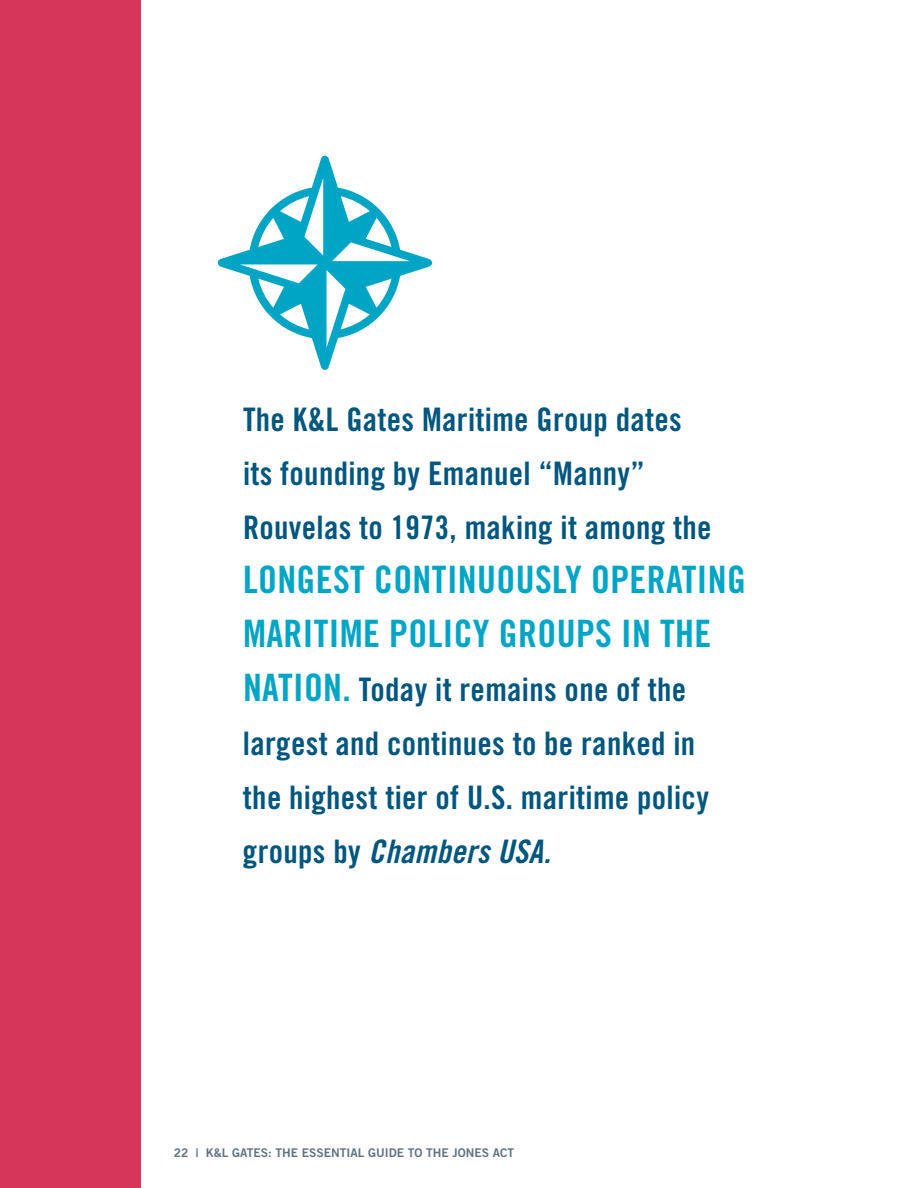
<style>
.page{position:relative;width:918px;height:1188px;background:#fff}
.page>*{position:absolute;margin:0;border:0;box-sizing:border-box;transform-origin:0 0}
.Main_Content{font:37.8px/54px "Trade Gothic LT Std Bd Cn 20";letter-spacing:.01em;color:#00a5c6}
.Main_Content-2{font:32.4px/54px "Trade Gothic LT Std Bd Cn 20";letter-spacing:.01em;color:#00567d}
.t1{font:12px "Trade Gothic LT Std Bd 2";color:#607482}
.s1{font-size:37.8px;color:#00a5c6}
.s2{font-family:"Trade Gothic LT Std Bd Cn 20 Obl"}
</style>
<div class="page">
<div style="left:0;top:0;width:140px;height:1188px;background:#d53659"></div>
<svg style="left:218px;top:156px;width:214px;height:214px"></svg>
<p class="Main_Content-2" style="left:243px;top:392px;width:470px">The K&amp;L Gates Maritime Group dates its founding by Emanuel “Manny”<br>Rouvelas to 1973, making it among the</p>
<p class="Main_Content" style="left:243px;top:552px;width:505px">LONGEST CONTINUOUSLY OPERATING<br>MARITIME POLICY GROUPS IN THE</p>
<p class="Main_Content-2" style="left:243px;top:662px;width:467px"><span class="s1">NATION.</span> Today it remains one of the largest and continues to be ranked in the highest tier of U.S. maritime policy groups by <span class="s2">Chambers USA.</span></p>
<p class="t1" style="left:174px;top:1145px;width:342px">22 | K&amp;L GATES: THE ESSENTIAL GUIDE TO THE JONES ACT</p>
</div>
